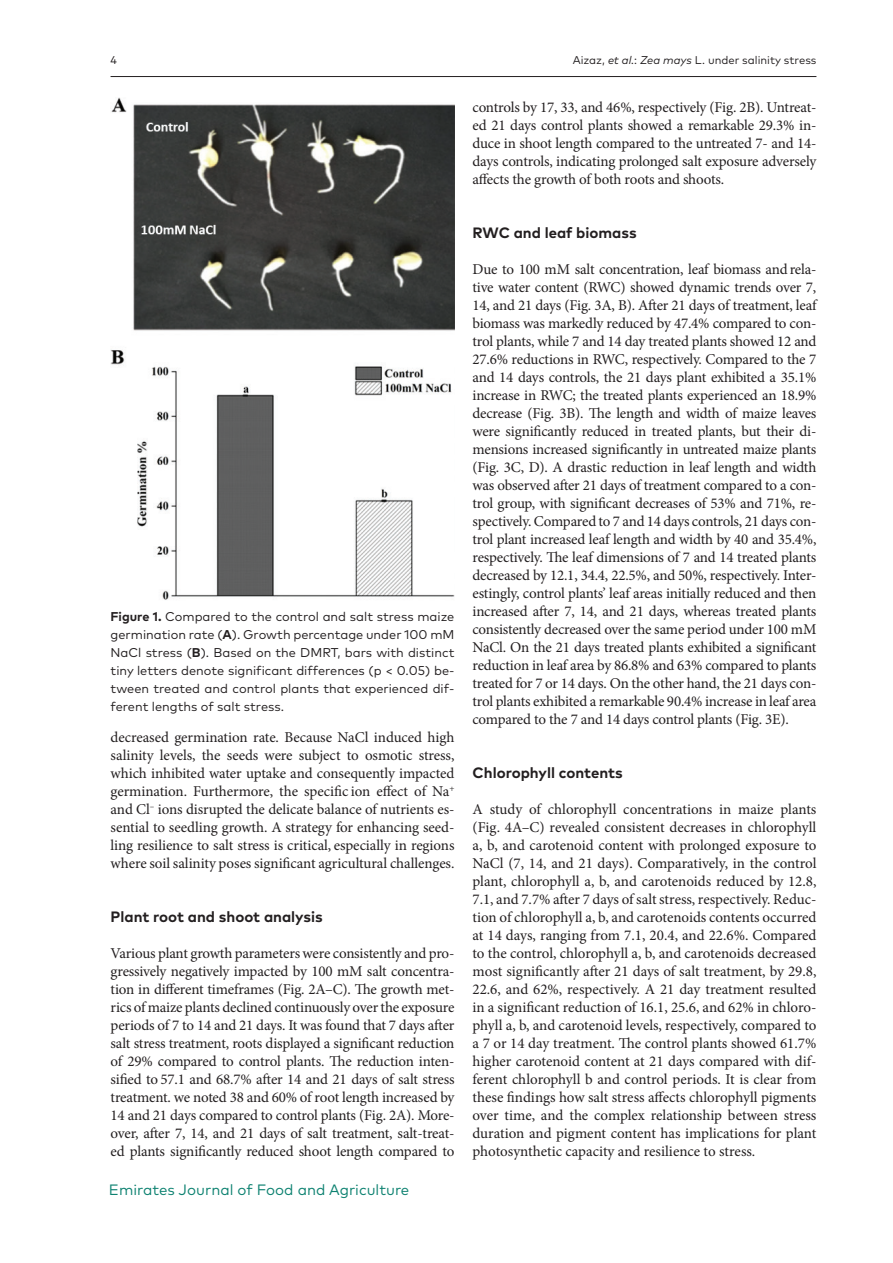
<style>
.page{position:relative;width:893px;height:1263px;background:#fff}
.page>*{position:absolute;margin:0;border:0;box-sizing:border-box;transform-origin:0 0}
.normal_0{font:15px/18px "Minion Pro";letter-spacing:-.01em;color:#231f20;text-align:justify}
.ZAG_2{font:700 15px "FF Mark Pro";color:#231f20}
.t1{font:15px "FF Mark Pro";color:#0e8271}
.FIG{font:12.75px/18px "FF Mark Pro";color:#231f20;text-align:justify}
.t2{font:11.25px "FF Mark Pro";color:#231f20}
.s1{font-style:italic}
.s2{font-weight:700}
</style>
<div class="page">
<hr style="left:111px;top:76px;width:705px;height:1px;background:#231f20">
<img style="left:111px;top:98px;width:343px;height:502px">
<p class="t2" style="left:111px;top:51px;width:8px">4</p>
<p class="t2" style="left:573px;top:51px;width:245px">Aizaz, <span class="s1">et al.</span>: <span class="s1">Zea mays</span> L. under salinity stress</p>
<p class="FIG" style="left:111px;top:606px;width:345px"><span class="s2">Figure 1.</span> Compared to the control and salt stress maize germination rate (<span class="s2">A</span>). Growth percentage under 100 mM NaCl stress (<span class="s2">B</span>). Based on the DMRT, bars with distinct tiny letters denote significant differences (p &lt; 0.05) be&shy;tween treated and control plants that experienced dif&shy;ferent lengths of salt stress.</p>
<p class="normal_0" style="left:111px;top:728px;width:345px">decreased germination rate. Because NaCl induced high salinity levels, the seeds were subject to osmotic stress, which inhibited water uptake and consequently impacted germination. Furthermore, the specific ion effect of Na<sup>+ </sup>and Cl<sup>–</sup> ions disrupted the delicate balance of nutrients es&shy;sential to seedling growth. A strategy for enhancing seed&shy;ling resilience to salt stress is critical, especially in regions where soil salinity poses significant agricultural challenges.</p>
<p class="ZAG_2" style="left:111px;top:905px;width:214px">Plant root and shoot analysis</p>
<p class="normal_0" style="left:111px;top:944px;width:345px">Various plant growth parameters were consistently and pro&shy;gressively negatively impacted by 100 mM salt concentra&shy;tion in different timeframes (Fig. 2A–C). The growth met&shy;rics of maize plants declined continuously over the exposure periods of 7 to 14 and 21 days. It was found that 7 days after salt stress treatment, roots displayed a significant reduction of 29% compared to control plants. The reduction inten&shy;sified to 57.1 and 68.7% after 14 and 21 days of salt stress treatment. we noted 38 and 60% of root length increased by 14 and 21 days compared to control plants (Fig. 2A). More&shy;over, after 7, 14, and 21 days of salt treatment, salt-treat&shy;ed plants significantly reduced shoot length compared to</p>
<p class="t1" style="left:109px;top:1178px;width:302px">Emirates Journal of Food and Agriculture</p>
<p class="normal_0" style="left:472px;top:98px;width:345px">controls by 17, 33, and 46%, respectively (Fig. 2B). Untreat&shy;ed 21 days control plants showed a remarkable 29.3% in&shy;duce in shoot length compared to the untreated 7- and 14- days controls, indicating prolonged salt exposure adversely affects the growth of both roots and shoots.</p>
<p class="ZAG_2" style="left:472px;top:221px;width:166px">RWC and leaf biomass</p>
<p class="normal_0" style="left:472px;top:260px;width:345px">Due to 100 mM salt concentration, leaf biomass and rela&shy;tive water content (RWC) showed dynamic trends over 7, 14, and 21 days (Fig. 3A, B). After 21 days of treatment, leaf biomass was markedly reduced by 47.4% compared to con&shy;trol plants, while 7 and 14 day treated plants showed 12 and 27.6% reductions in RWC, respectively. Compared to the 7 and 14 days controls, the 21 days plant exhibited a 35.1% increase in RWC; the treated plants experienced an 18.9% decrease (Fig. 3B). The length and width of maize leaves were significantly reduced in treated plants, but their di&shy;mensions increased significantly in untreated maize plants (Fig. 3C, D). A drastic reduction in leaf length and width was observed after 21 days of treatment compared to a con&shy;trol group, with significant decreases of 53% and 71%, re&shy;spectively. Compared to 7 and 14 days controls, 21 days con&shy;trol plant increased leaf length and width by 40 and 35.4%, respectively. The leaf dimensions of 7 and 14 treated plants decreased by 12.1, 34.4, 22.5%, and 50%, respectively. Inter&shy;estingly, control plants’ leaf areas initially reduced and then increased after 7, 14, and 21 days, whereas treated plants consistently decreased over the same period under 100 mM NaCl. On the 21 days treated plants exhibited a significant reduction in leaf area by 86.8% and 63% compared to plants treated for 7 or 14 days. On the other hand, the 21 days con&shy;trol plants exhibited a remarkable 90.4% increase in leaf area compared to the 7 and 14 days control plants (Fig. 3E).</p>
<p class="ZAG_2" style="left:472px;top:761px;width:152px">Chlorophyll contents</p>
<p class="normal_0" style="left:472px;top:800px;width:345px">A study of chlorophyll concentrations in maize plants (Fig. 4A–C) revealed consistent decreases in chlorophyll a, b, and carotenoid content with prolonged exposure to NaCl (7, 14, and 21 days). Comparatively, in the control plant, chlorophyll a, b, and carotenoids reduced by 12.8, 7.1, and 7.7% after 7 days of salt stress, respectively. Reduc&shy;tion of chlorophyll a, b, and carotenoids contents occurred at 14 days, ranging from 7.1, 20.4, and 22.6%. Compared to the control, chlorophyll a, b, and carotenoids decreased most significantly after 21 days of salt treatment, by 29.8, 22.6, and 62%, respectively. A 21 day treatment resulted in a significant reduction of 16.1, 25.6, and 62% in chloro&shy;phyll a, b, and carotenoid levels, respectively, compared to a 7 or 14 day treatment. The control plants showed 61.7% higher carotenoid content at 21 days compared with dif&shy;ferent chlorophyll b and control periods. It is clear from these findings how salt stress affects chlorophyll pigments over time, and the complex relationship between stress duration and pigment content has implications for plant photosynthetic capacity and resilience to stress.</p>
</div>
